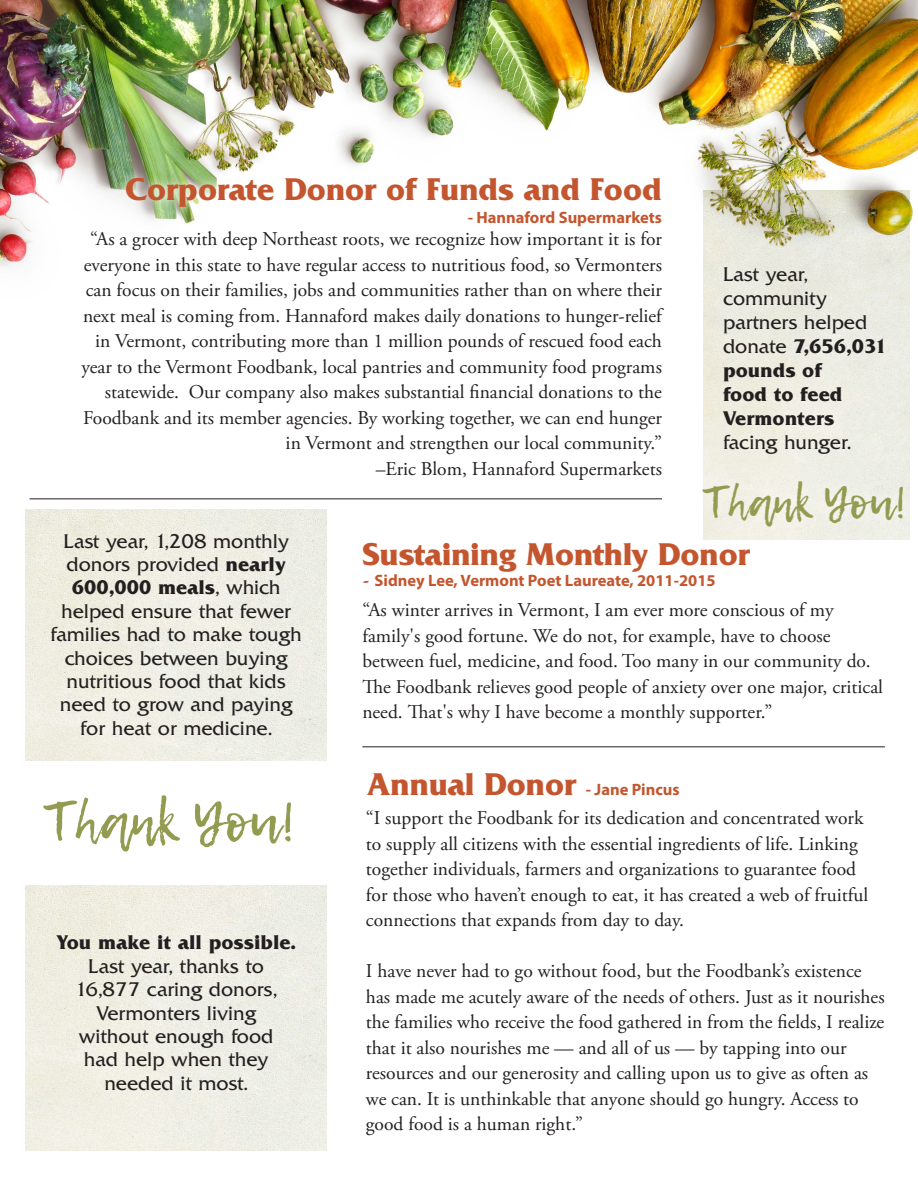
<style>
.page{position:relative;width:918px;height:1188px;background:#fff}
.page>*{position:absolute;margin:0;border:0;box-sizing:border-box;transform-origin:0 0}
.t1{font:54.9px "Lemon Tuesday";color:#939b50}
.t2{font:44.4px "Lemon Tuesday";color:#939b50}
.t3{font:700 33px "Friz Quadrata";color:#c4562f}
.t4{font:19.5px/25.5px "Adobe Garamond Pro";color:#231f20}
.t5{font:19.5px/23.4px "Friz Quadrata SBOP";color:#231f20;text-align:center}
.t6{font:700 19.5px "Friz Quadrata SBOP";color:#231f20}
.t7{font:700 16.5px "Myriad Pro";color:#c4562f}
.s1{font-weight:700}
.s2{font-family:"Friz Quadrata"}
.s3{font-family:"Myriad Pro";font-size:16.5px}
</style>
<div class="page">
<img style="left:26px;top:510px;width:301px;height:250px">
<div style="left:704px;top:298px;width:205px;height:165px;background:#edece2"></div>
<img style="left:26px;top:885px;width:301px;height:266px">
<img style="left:0;top:0;width:918px;height:298px">
<div style="left:117px;top:169px;width:554px;height:66px;background:#fff"></div>
<hr style="left:30px;top:499px;width:632px;height:1px;background:#231f20">
<div style="left:686px;top:463px;width:232px;height:81px;background:#fff;opacity:.75"></div>
<hr style="left:362px;top:747px;width:523px;height:1px;background:#231f20">
<h3 class="t3" style="left:125px;top:171px;width:538px">Corporate Donor of Funds and Food</h3>
<p class="t7" style="left:468px;top:207px;width:196px">- Hannaford Supermarkets</p>
<p class="t4" style="left:82px;top:227px;width:582px;text-align:right">“As a grocer with deep Northeast roots, we recognize how important it is for everyone in this state to have regular access to nutritious food, so Vermonters can focus on their families, jobs and communities rather than on where their next meal is coming from. Hannaford makes daily donations to hunger-relief in Vermont, contributing more than 1 million pounds of rescued food each year to the Vermont Foodbank, local pantries and community food programs statewide. Our company also makes substantial financial donations to the Foodbank and its member agencies. By working together, we can end hunger in Vermont and strengthen our local community.”<br>–Eric Blom, Hannaford Supermarkets</p>
<p class="t5" style="left:723px;top:263px;width:165px;line-height:24px;text-align:left">Last year, community partners helped donate <span class="s1">7,656,031 pounds of<br>food to feed<br>Vermonters</span></p>
<p class="t5" style="left:723px;top:431px;width:129px">facing hunger.</p>
<h2 class="t2" style="left:704px;top:476px;width:205px">Thank You!</h2>
<p class="t5" style="left:51px;top:529px;width:253px">Last year, 1,208 monthly donors provided <span class="s1">nearly<br>600,000 meals</span>, which helped ensure that fewer families had to make tough choices between buying nutritious food that kids need to grow and paying for heat or medicine.</p>
<h1 class="t1" style="left:44px;top:790px;width:254px">Thank You!</h1>
<p class="t6" style="left:56px;top:932px;width:241px">You make it all possible.</p>
<p class="t5" style="left:75px;top:955px;width:203px">Last year, thanks to<br>16,877 caring donors,<br>Vermonters living without enough food had help when they needed it most.</p>
<h3 class="t3" style="left:362px;top:536px;width:389px">Sustaining Monthly Donor</h3>
<p class="t7" style="left:362px;top:569px;width:355px"><span class="s2">-</span> Sidney Lee, Vermont Poet Laureate, 2011-2015</p>
<p class="t4" style="left:362px;top:598px;width:522px">“As winter arrives in Vermont, I am ever more conscious of my family's good fortune. We do not, for example, have to choose between fuel, medicine, and food. Too many in our community do.<br>The Foodbank relieves good people of anxiety over one major, critical need. That's why I have become a monthly supporter.”</p>
<h3 class="t3" style="left:367px;top:766px;width:314px">Annual Donor <span class="s3">- Jane Pincus</span></h3>
<p class="t4" style="left:366px;top:806px;width:504px">“I support the Foodbank for its dedication and concentrated work to supply all citizens with the essential ingredients of life. Linking together individuals, farmers and organizations to guarantee food for those who haven’t enough to eat, it has created a web of fruitful connections that expands from day to day.</p>
<p class="t4" style="left:366px;top:959px;width:520px">I have never had to go without food, but the Foodbank’s existence has made me acutely aware of the needs of others. Just as it nourishes the families who receive the food gathered in from the fields, I realize that it also nourishes me — and all of us — by tapping into our resources and our generosity and calling upon us to give as often as we can. It is unthinkable that anyone should go hungry. Access to good food is a human right.”</p>
</div>
